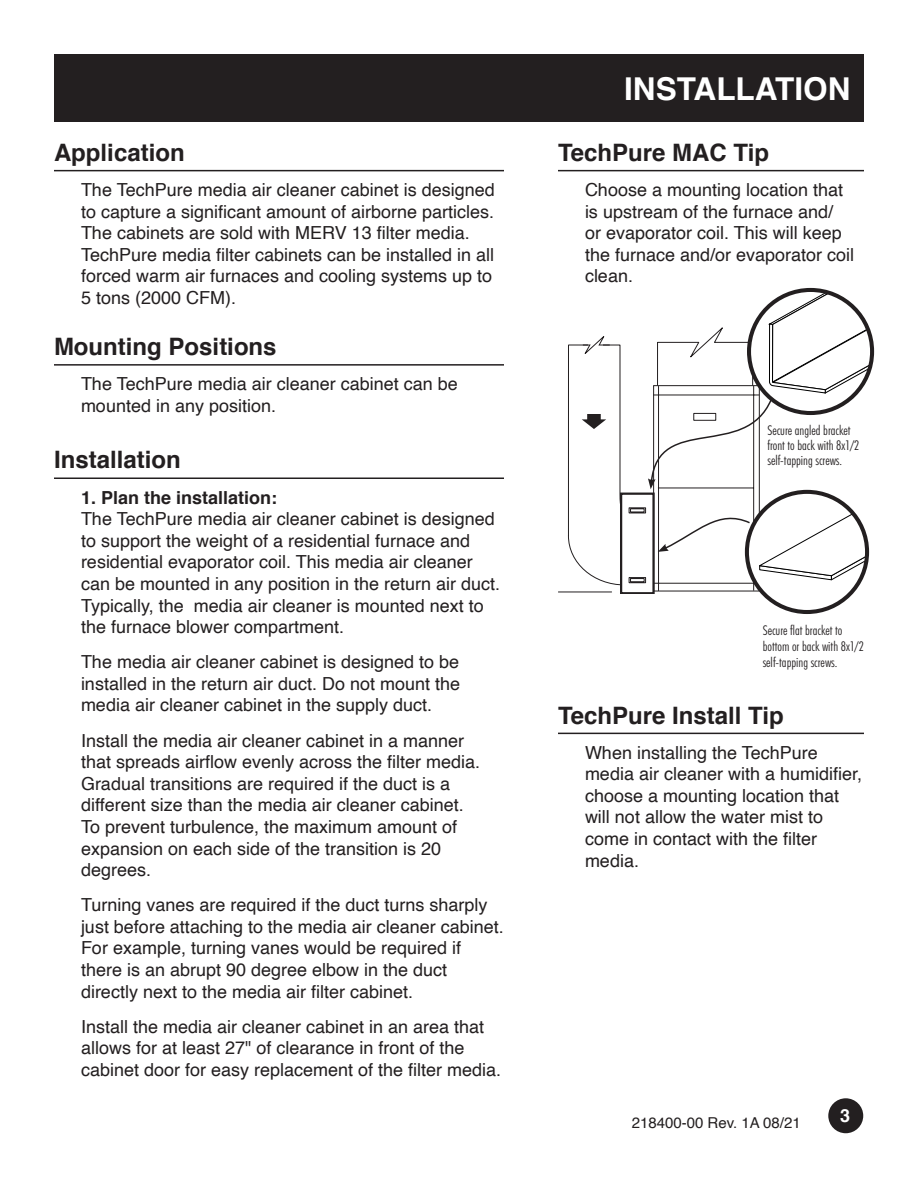
<style>
.page{position:relative;width:918px;height:1188px;background:#fff}
.page>*{position:absolute;margin:0;border:0;box-sizing:border-box;transform-origin:0 0}
.t1{font:700 31.5px "Helvetica";color:#fff}
.t2{font:700 24px "Helvetica";color:#231f20}
.t3{font:18px/21.6px "Helvetica";color:#231f20}
.t4{font:700 18px "Helvetica";color:#fff}
.t5{font:15px "Helvetica";color:#231f20}
.t6{font:300 condensed 13.5px/15px "Futura BT";color:#231f20}
.s1{font-weight:700}
</style>
<div class="page">
<div style="left:828px;top:1098px;width:35px;height:35px;background:#231f20;border-radius:50%"></div>
<hr style="left:54px;top:170px;width:450px;height:1px;background:#231f20">
<hr style="left:558px;top:170px;width:306px;height:1px;background:#231f20">
<hr style="left:558px;top:733px;width:306px;height:1px;background:#231f20">
<hr style="left:54px;top:364px;width:450px;height:2px;background:#231f20">
<hr style="left:54px;top:478px;width:450px;height:1px;background:#231f20">
<div style="left:54px;top:54px;width:810px;height:68px;background:#231f20"></div>
<svg style="left:747px;top:492px;width:120px;height:120px"></svg>
<svg style="left:558px;top:290px;width:314px;height:303px"></svg>
<p class="t2" style="left:54px;top:133px;width:132px">Application</p>
<p class="t3" style="left:81px;top:179px;width:415px">The TechPure media air cleaner cabinet is designed to capture a significant amount of airborne particles.<br>The cabinets are sold with MERV 13 filter media.<br>TechPure media filter cabinets can be installed in all forced warm air furnaces and cooling systems up to 5 tons (2000 CFM).</p>
<p class="t2" style="left:54px;top:327px;width:224px">Mounting Positions</p>
<p class="t3" style="left:81px;top:374px;width:378px">The TechPure media air cleaner cabinet can be mounted in any position.</p>
<p class="t2" style="left:54px;top:441px;width:128px">Installation</p>
<p class="t3" style="left:81px;top:487px;width:421px"><span class="s1">1. Plan the installation:<br></span>The TechPure media air cleaner cabinet is designed to support the weight of a residential furnace and residential evaporator coil. This media air cleaner can be mounted in any position in the return air duct.<br>Typically, the media air cleaner is mounted next to the furnace blower compartment.</p>
<p class="t3" style="left:81px;top:652px;width:381px;text-align:justify">The media air cleaner cabinet is designed to be installed in the return air duct. Do not mount the media air cleaner cabinet in the supply duct.</p>
<p class="t3" style="left:81px;top:730px;width:401px">Install the media air cleaner cabinet in a manner that spreads airflow evenly across the filter media.<br>Gradual transitions are required if the duct is a different size than the media air cleaner cabinet.<br>To prevent turbulence, the maximum amount of expansion on each side of the transition is 20 degrees.</p>
<p class="t3" style="left:81px;top:895px;width:424px">Turning vanes are required if the duct turns sharply just before attaching to the media air cleaner cabinet.<br>For example, turning vanes would be required if there is an abrupt 90 degree elbow in the duct directly next to the media air filter cabinet.</p>
<p class="t3" style="left:81px;top:1016px;width:422px">Install the media air cleaner cabinet in an area that allows for at least 27" of clearance in front of the cabinet door for easy replacement of the filter media.</p>
<p class="t1" style="left:624px;top:63px;width:228px">INSTALLATION</p>
<p class="t2" style="left:558px;top:133px;width:213px">TechPure MAC Tip</p>
<p class="t3" style="left:585px;top:179px;width:271px">Choose a mounting location that is upstream of the furnace and/<br>or evaporator coil. This will keep the furnace and/or evaporator coil clean.</p>
<p class="t6" style="left:767px;top:423px;width:93px">Secure angled bracket front to back with 8x1/2 self-tapping screws.</p>
<p class="t6" style="left:763px;top:622px;width:103px;line-height:16.2px">Secure flat bracket to bottom or back with 8x1/2 self-tapping screws.</p>
<p class="t2" style="left:558px;top:696px;width:227px">TechPure Install Tip</p>
<p class="t3" style="left:585px;top:742px;width:279px">When installing the TechPure media air cleaner with a humidifier, choose a mounting location that will not allow the water mist to come in contact with the filter media.</p>
<p class="t5" style="left:632px;top:1111px;width:171px">218400-00 Rev. 1A 08/21</p>
<p class="t4" style="left:840px;top:1101px;width:12px">3</p>
</div>
